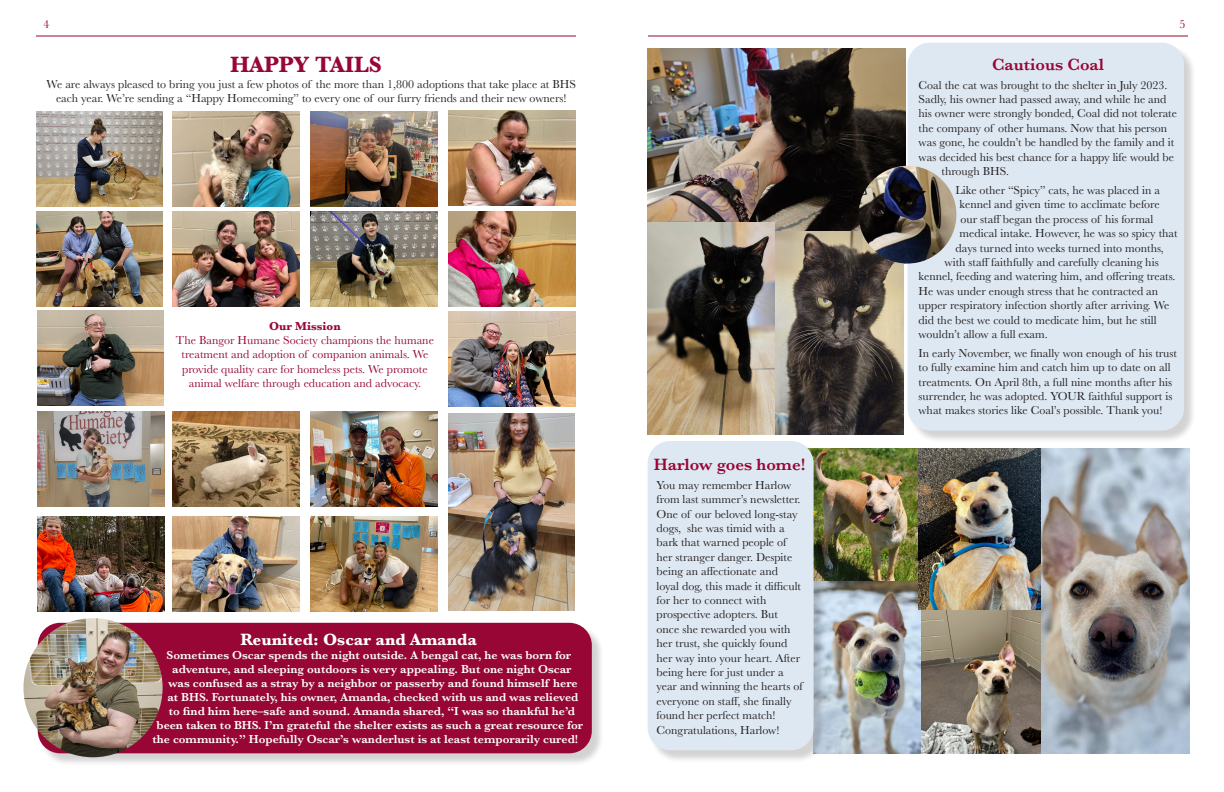
<style>
.page{position:relative;width:1224px;height:792px;background:#fff}
.page>*{position:absolute;margin:0;border:0;box-sizing:border-box;transform-origin:0 0}
.t1{font:700 23px "Baskerville";color:#970635}
.t2{font:600 17px "Baskerville";color:#970635}
.t3{font:700 17px "Baskerville";color:#fff}
.t4{font:12px/14.4px "Baskerville";color:#231f20}
.Paragraph{font:600 12px "Baskerville";color:#fff}
.t5{font:12px/14.4px "Baskerville";color:#970635;text-align:center}
.t6{font:700 12px "Baskerville";color:#970635}
</style>
<div class="page">
<hr style="left:36px;top:36px;width:540px;height:1px;background:#970635">
<hr style="left:648px;top:36px;width:540px;height:1px;background:#970635">
<div style="left:39px;top:624px;width:565px;height:142px;background:#231f20;opacity:.2"></div>
<div style="left:38px;top:623px;width:554px;height:130px;background:#970635;border-radius:22px"></div>
<img style="left:36px;top:111px;width:126px;height:95px">
<img style="left:173px;top:516px;width:126px;height:95px">
<img style="left:38px;top:516px;width:126px;height:95px">
<img style="left:37px;top:311px;width:126px;height:95px">
<img style="left:311px;top:412px;width:126px;height:95px">
<img style="left:173px;top:412px;width:126px;height:95px">
<img style="left:38px;top:412px;width:126px;height:95px">
<img style="left:449px;top:312px;width:126px;height:95px">
<img style="left:311px;top:516px;width:126px;height:95px">
<img style="left:449px;top:414px;width:126px;height:196px">
<img style="left:449px;top:212px;width:126px;height:95px">
<img style="left:311px;top:212px;width:126px;height:95px">
<img style="left:173px;top:212px;width:126px;height:95px">
<img style="left:36px;top:212px;width:126px;height:95px">
<img style="left:449px;top:111px;width:126px;height:95px">
<img style="left:311px;top:111px;width:126px;height:95px">
<img style="left:173px;top:111px;width:126px;height:95px">
<img style="left:648px;top:49px;width:257px;height:182px">
<img style="left:774px;top:231px;width:130px;height:204px">
<img style="left:826px;top:448px;width:92px;height:133px">
<img style="left:826px;top:581px;width:95px;height:172px">
<img style="left:921px;top:610px;width:120px;height:143px">
<img style="left:918px;top:448px;width:123px;height:162px">
<img style="left:648px;top:223px;width:126px;height:212px">
<div style="left:909px;top:44px;width:288px;height:399px;background:#231f20;opacity:.2"></div>
<div style="left:908px;top:43px;width:276px;height:388px;background:#dee8f2;border-radius:22px"></div>
<img style="left:1041px;top:448px;width:148px;height:305px">
<div style="left:649px;top:442px;width:177px;height:321px;background:#231f20;opacity:.2"></div>
<div style="left:648px;top:441px;width:166px;height:309px;background:#dee8f2;border-radius:23px"></div>
<img style="left:859px;top:166px;width:97px;height:98px;border-radius:49px">
<img style="left:23px;top:618px;width:140px;height:139px;border-radius:70px">
<p class="t5" style="left:44px;top:17px;width:7px">4</p>
<p class="t5" style="left:1180px;top:17px;width:7px">5</p>
<p class="t1" style="left:230px;top:49px;width:153px">HAPPY TAILS</p>
<p class="t4" style="left:47px;top:77px;width:531px;text-align:center">We are always pleased to bring you just a few photos of the more than 1,800 adoptions that take place at BHS each year. We’re sending a “Happy Homecoming” to every one of our furry friends and their new owners!</p>
<p class="t2" style="left:992px;top:52px;width:114px">Cautious Coal</p>
<p class="t4" style="left:919px;top:78px;width:251px">Coal the cat was brought to the shelter in July 2023.</p>
<p class="t4" style="left:919px;top:92px;width:249px">Sadly, his owner had passed away, and while he and</p>
<p class="t4" style="left:919px;top:107px;width:260px">his owner were strongly bonded, Coal did not tolerate</p>
<p class="t4" style="left:919px;top:121px;width:250px">the company of other humans. Now that his person</p>
<p class="t4" style="left:919px;top:135px;width:257px">was gone, he couldn’t be handled by the family and it</p>
<p class="t4" style="left:919px;top:150px;width:257px">was decided his best chance for a happy life would be</p>
<p class="t4" style="left:942px;top:164px;width:69px">through BHS.</p>
<p class="t4" style="left:956px;top:183px;width:206px">Like other “Spicy” cats, he was placed in a</p>
<p class="t4" style="left:960px;top:197px;width:202px">kennel and given time to acclimate before</p>
<p class="t4" style="left:961px;top:212px;width:194px">our staff began the process of his formal</p>
<p class="t4" style="left:960px;top:226px;width:220px">medical intake. However, he was so spicy that</p>
<p class="t4" style="left:956px;top:241px;width:210px">days turned into weeks turned into months,</p>
<p class="t4" style="left:945px;top:255px;width:216px">with staff faithfully and carefully cleaning his</p>
<p class="t4" style="left:919px;top:269px;width:258px">kennel, feeding and watering him, and offering treats.</p>
<p class="t4" style="left:919px;top:284px;width:241px">He was under enough stress that he contracted an</p>
<p class="t4" style="left:919px;top:298px;width:252px">upper respiratory infection shortly after arriving. We</p>
<p class="t4" style="left:919px;top:313px;width:240px">did the best we could to medicate him, but he still</p>
<p class="t4" style="left:919px;top:327px;width:131px">wouldn’t allow a full exam.</p>
<p class="t4" style="left:919px;top:346px;width:260px">In early November, we finally won enough of his trust to fully examine him and catch him up to date on all treatments. On April 8th, a full nine months after his surrender, he was adopted. YOUR faithful support is what makes stories like Coal’s possible. Thank you!</p>
<p class="t6" style="left:269px;top:317px;width:73px">Our Mission</p>
<p class="t5" style="left:176px;top:333px;width:259px">The Bangor Humane Society champions the humane treatment and adoption of companion animals. We provide quality care for homeless pets. We promote animal welfare through education and advocacy.</p>
<p class="t3" style="left:240px;top:627px;width:238px">Reunited: Oscar and Amanda</p>
<p class="Paragraph" style="left:167px;top:647px;width:406px">Sometimes Oscar spends the night outside. A bengal cat, he was born for</p>
<p class="Paragraph" style="left:172px;top:661px;width:401px">adventure, and sleeping outdoors is very appealing. But one night Oscar</p>
<p class="Paragraph" style="left:168px;top:675px;width:411px">was confused as a stray by a neighbor or passerby and found himself here</p>
<p class="Paragraph" style="left:167px;top:689px;width:413px">at BHS. Fortunately, his owner, Amanda, checked with us and was relieved</p>
<p class="Paragraph" style="left:169px;top:703px;width:408px">to find him here–safe and sound. Amanda shared, “I was so thankful he’d</p>
<p class="Paragraph" style="left:157px;top:717px;width:428px">been taken to BHS. I’m grateful the shelter exists as such a great resource for</p>
<p class="Paragraph" style="left:153px;top:731px;width:427px">the community.” Hopefully Oscar’s wanderlust is at least temporarily cured!</p>
<p class="t2" style="left:654px;top:453px;width:153px">Harlow goes home!</p>
<p class="t4" style="left:657px;top:478px;width:148px">You may remember Harlow from last summer’s newsletter.<br>One of our beloved long-stay dogs, she was timid with a bark that warned people of her stranger danger. Despite being an affectionate and loyal dog, this made it difficult for her to connect with prospective adopters. But once she rewarded you with her trust, she quickly found her way into your heart. After being here for just under a year and winning the hearts of everyone on staff, she finally found her perfect match!<br>Congratulations, Harlow!</p>
</div>
